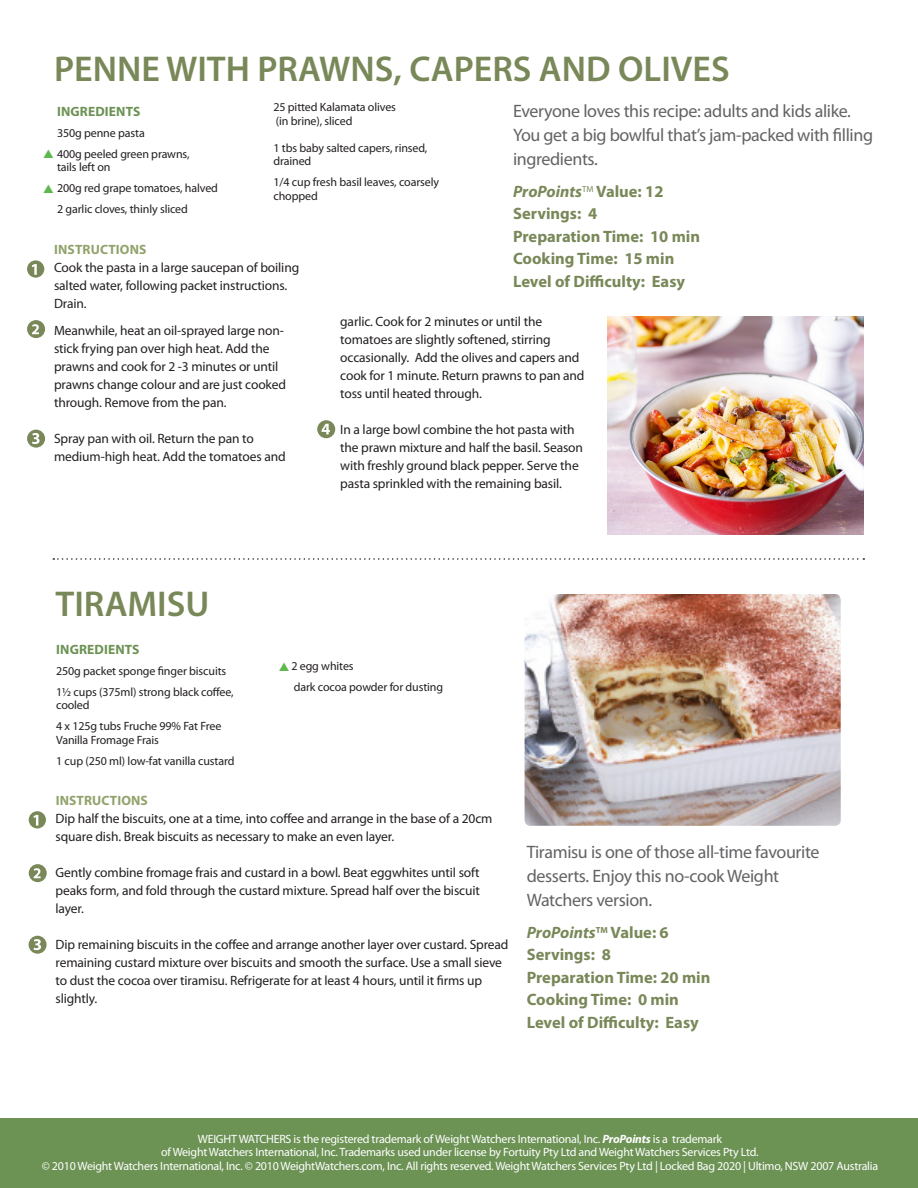
<style>
.page{position:relative;width:918px;height:1188px;background:#fff}
.page>*{position:absolute;margin:0;border:0;box-sizing:border-box;transform-origin:0 0}
.RECIPE_TITLE{font:600 36px "Myriad Pro";color:#798858}
.BLURB{font:18px/24px "Myriad Pro";letter-spacing:-.02em;color:#636366}
.POINTS_SECTION{font:700 16.5px "Myriad Pro";color:#798858}
.POINTS_SECTION-2{font:italic 700 16.5px "Myriad Pro";color:#798858}
.INSTRUCTIONS_AND_NOT{font:13.5px/18px "Myriad Pro";letter-spacing:-.01em;color:#231f20}
.space{font:13.5px "Myriad Pro";letter-spacing:-.01em;color:#231f20}
.t1{font:700 13.5px "Myriad Pro";letter-spacing:.01em;color:#91a36b}
.t2{font:700 13.5px "Myriad Pro";letter-spacing:.01em;color:#6c9254}
.ingredients_copy{font:12px/13.5px "Myriad Pro";letter-spacing:-.01em;color:#231f20}
.BLURB-2{font:12px "Myriad Pro";letter-spacing:-.02em;color:#fff}
.s1{color:#5db84e}
.s2{font-style:normal}
.s3{font-weight:700;font-style:italic}
</style>
<div class="page">
<div style="left:27px;top:260px;width:17px;height:18px;background:#798858;border-radius:50%"></div>
<svg style="left:32px;top:264px;width:5px;height:11px"></svg>
<div style="left:27px;top:320px;width:18px;height:18px;background:#798858;border-radius:50%"></div>
<svg style="left:32px;top:324px;width:7px;height:10px"></svg>
<div style="left:27px;top:430px;width:18px;height:18px;background:#798858;border-radius:50%"></div>
<svg style="left:32px;top:433px;width:8px;height:11px"></svg>
<svg style="left:53px;top:558px;width:811px;height:2px"></svg>
<svg style="left:317px;top:420px;width:18px;height:18px"></svg>
<svg style="left:322px;top:424px;width:8px;height:10px"></svg>
<div style="left:29px;top:811px;width:17px;height:17px;background:#798858;border-radius:50%"></div>
<svg style="left:33px;top:815px;width:5px;height:11px"></svg>
<div style="left:29px;top:864px;width:18px;height:18px;background:#798858;border-radius:50%"></div>
<svg style="left:34px;top:868px;width:7px;height:10px"></svg>
<div style="left:29px;top:936px;width:18px;height:18px;background:#798858;border-radius:50%"></div>
<svg style="left:34px;top:939px;width:7px;height:11px"></svg>
<img style="left:608px;top:316px;width:255px;height:219px">
<img style="left:525px;top:594px;width:316px;height:232px">
<div style="left:0;top:1119px;width:918px;height:69px;background:#6c9254"></div>
<p class="RECIPE_TITLE" style="left:54px;top:46px;width:677px">PENNE WITH PRAWNS, CAPERS AND OLIVES</p>
<p class="t2" style="left:57px;top:103px;width:85px">INGREDIENTS</p>
<p class="ingredients_copy" style="left:57px;top:126px;width:89px">350g penne pasta</p>
<p class="ingredients_copy" style="left:43px;top:147px;width:148px"><span class="s1">▲</span> 400g peeled green prawns,</p>
<p class="ingredients_copy" style="left:57px;top:160px;width:55px">tails left on</p>
<p class="ingredients_copy" style="left:43px;top:181px;width:176px"><span class="s1">▲</span> 200g red grape tomatoes, halved</p>
<p class="ingredients_copy" style="left:57px;top:202px;width:132px">2 garlic cloves, thinly sliced</p>
<p class="ingredients_copy" style="left:273px;top:100px;width:124px">25 pitted Kalamata olives</p>
<p class="ingredients_copy" style="left:276px;top:114px;width:78px">(in brine), sliced</p>
<p class="ingredients_copy" style="left:273px;top:141px;width:156px">1 tbs baby salted capers, rinsed, drained</p>
<p class="ingredients_copy" style="left:273px;top:175px;width:167px">1/4 cup fresh basil leaves, coarsely chopped</p>
<p class="BLURB" style="left:513px;top:99px;width:362px">Everyone loves this recipe: adults and kids alike.<br>You get a big bowlful that’s jam-packed with filling ingredients.</p>
<p class="POINTS_SECTION-2" style="left:513px;top:180px;width:152px">ProPoints<sup>TM</sup> <span class="s2">Value: 12</span></p>
<p class="POINTS_SECTION" style="left:513px;top:203px;width:86px">Servings: 4</p>
<p class="POINTS_SECTION" style="left:513px;top:225px;width:189px">Preparation Time: 10 min</p>
<p class="POINTS_SECTION" style="left:513px;top:248px;width:163px">Cooking Time: 15 min</p>
<p class="POINTS_SECTION" style="left:513px;top:270px;width:174px">Level of Difficulty: Easy</p>
<p class="t1" style="left:54px;top:240px;width:94px">INSTRUCTIONS</p>
<p class="space" style="left:54px;top:259px;width:247px">Cook the pasta in a large saucepan of boiling</p>
<p class="space" style="left:54px;top:277px;width:235px">salted water, following packet instructions.</p>
<p class="space" style="left:54px;top:295px;width:34px">Drain.</p>
<p class="INSTRUCTIONS_AND_NOT" style="left:54px;top:321px;width:233px">Meanwhile, heat an oil-sprayed large non&shy;stick frying pan over high heat. Add the prawns and cook for 2 -3 minutes or until prawns change colour and are just cooked through. Remove from the pan.</p>
<p class="INSTRUCTIONS_AND_NOT" style="left:54px;top:429px;width:201px">Spray pan with oil. Return the pan to</p>
<p class="INSTRUCTIONS_AND_NOT" style="left:54px;top:447px;width:233px">medium-high heat. Add the tomatoes and</p>
<p class="INSTRUCTIONS_AND_NOT" style="left:340px;top:312px;width:246px">garlic. Cook for 2 minutes or until the tomatoes are slightly softened, stirring occasionally. Add the olives and capers and cook for 1 minute. Return prawns to pan and toss until heated through.</p>
<p class="INSTRUCTIONS_AND_NOT" style="left:340px;top:420px;width:244px">In a large bowl combine the hot pasta with the prawn mixture and half the basil. Season with freshly ground black pepper. Serve the pasta sprinkled with the remaining basil.</p>
<p class="RECIPE_TITLE" style="left:56px;top:581px;width:155px">TIRAMISU</p>
<p class="t2" style="left:56px;top:640px;width:85px">INGREDIENTS</p>
<p class="ingredients_copy" style="left:56px;top:664px;width:172px">250g packet sponge finger biscuits</p>
<p class="ingredients_copy" style="left:56px;top:685px;width:179px">1½ cups (375ml) strong black coffee,</p>
<p class="ingredients_copy" style="left:56px;top:698px;width:35px">cooled</p>
<p class="ingredients_copy" style="left:56px;top:719px;width:167px">4 x 125g tubs Fruche 99% Fat Free</p>
<p class="ingredients_copy" style="left:56px;top:733px;width:104px">Vanilla Fromage Frais</p>
<p class="ingredients_copy" style="left:56px;top:754px;width:180px">1 cup (250 ml) low-fat vanilla custard</p>
<p class="ingredients_copy" style="left:279px;top:659px;width:76px"><span class="s1">▲</span> 2 egg whites</p>
<p class="ingredients_copy" style="left:294px;top:680px;width:151px">dark cocoa powder for dusting</p>
<p class="t1" style="left:56px;top:791px;width:94px">INSTRUCTIONS</p>
<p class="INSTRUCTIONS_AND_NOT" style="left:56px;top:809px;width:439px">Dip half the biscuits, one at a time, into coffee and arrange in the base of a 20cm square dish. Break biscuits as necessary to make an even layer.</p>
<p class="INSTRUCTIONS_AND_NOT" style="left:56px;top:863px;width:426px;text-align:justify">Gently combine fromage frais and custard in a bowl. Beat eggwhites until soft peaks form, and fold through the custard mixture. Spread half over the biscuit layer.</p>
<p class="INSTRUCTIONS_AND_NOT" style="left:56px;top:935px;width:454px">Dip remaining biscuits in the coffee and arrange another layer over custard. Spread remaining custard mixture over biscuits and smooth the surface. Use a small sieve to dust the cocoa over tiramisu. Refrigerate for at least 4 hours, until it firms up slightly.</p>
<p class="BLURB" style="left:527px;top:840px;width:294px">Tiramisu is one of those all-time favourite desserts. Enjoy this no-cook Weight<br>Watchers version.</p>
<p class="POINTS_SECTION-2" style="left:527px;top:922px;width:144px">ProPoints<sup>TM</sup> <span class="s2">Value: 6</span></p>
<p class="POINTS_SECTION" style="left:527px;top:944px;width:86px">Servings: 8</p>
<p class="POINTS_SECTION" style="left:527px;top:967px;width:185px">Preparation Time: 20 min</p>
<p class="POINTS_SECTION" style="left:527px;top:989px;width:154px">Cooking Time: 0 min</p>
<p class="POINTS_SECTION" style="left:527px;top:1012px;width:174px">Level of Difficulty: Easy</p>
<p class="BLURB-2" style="left:198px;top:1131px;width:526px">WEIGHT WATCHERS is the registered trademark of Weight Watchers International, Inc. <span class="s3">ProPoints</span> is a trademark</p>
<p class="BLURB-2" style="left:161px;top:1145px;width:599px">of Weight Watchers International, Inc. Trademarks used under license by Fortuity Pty Ltd and Weight Watchers Services Pty Ltd.</p>
<p class="BLURB-2" style="left:42px;top:1158px;width:838px">© 2010 Weight Watchers International, Inc. © 2010 WeightWatchers.com, Inc. All rights reserved. Weight Watchers Services Pty Ltd | Locked Bag 2020 | Ultimo, NSW 2007 Australia</p>
</div>
